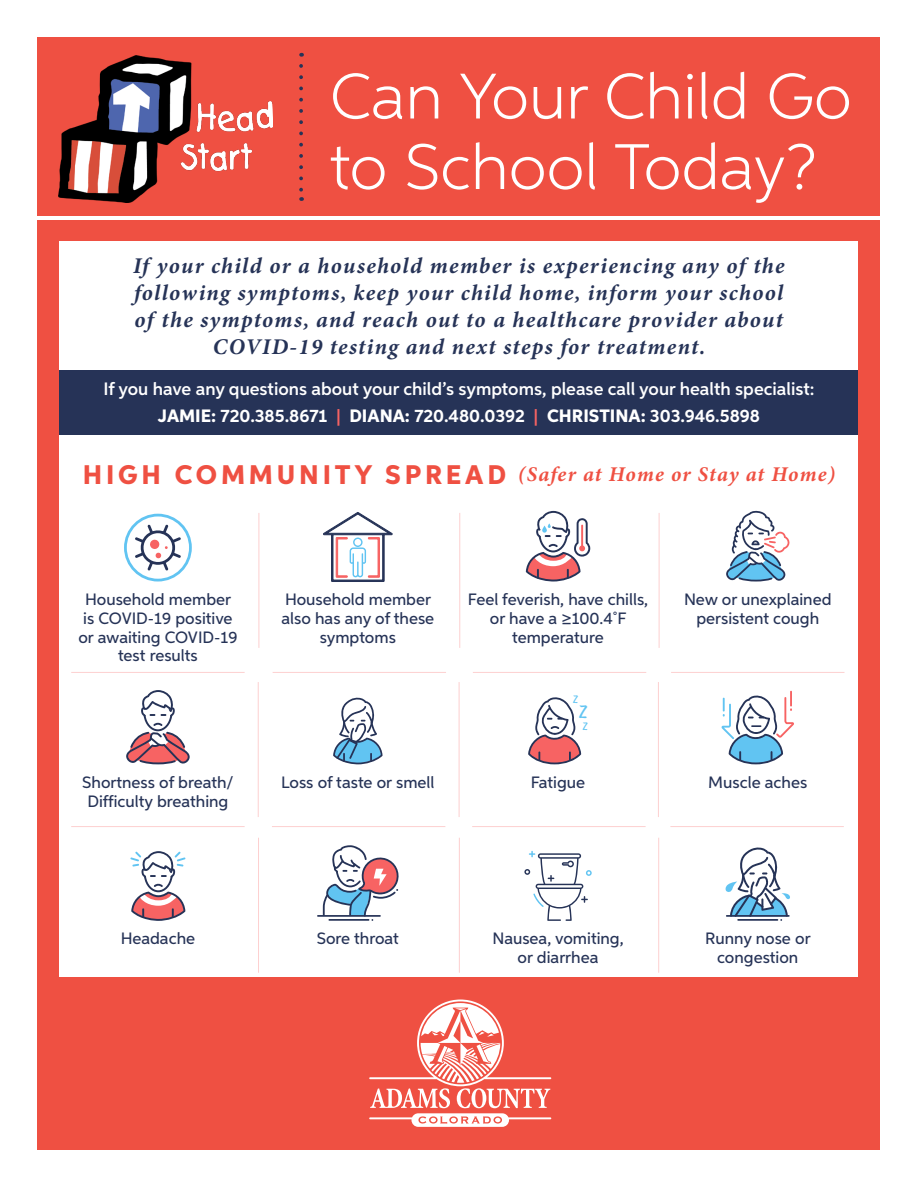
<style>
.page{position:relative;width:918px;height:1188px;background:#fff}
.page>*{position:absolute;margin:0;border:0;box-sizing:border-box;transform-origin:0 0}
.t1{font:300 64.35px/70.5px "Aspira";color:#fff}
.t2{font:italic 700 22.5px/27px "Minion Pro";letter-spacing:.055em;color:#263357;text-align:center}
.t3{font:italic 700 21px "Minion Pro";letter-spacing:.05em;color:#ef5042}
.t4{font:600 18px "Aspira";color:#fff}
.t5{font:700 18px "Aspira";color:#fff}
.body_copy_symptoms{font:16.8px "Eds Market Narrow";color:#61c4f2}
.body_copy_symptoms-2{font:500 16.5px/18.8px "Aspira";color:#263357;text-align:center}
.body_copy_symptoms-3{font:10.05px "Eds Market Narrow";color:#61c4f2}
.s1{font-weight:800}
.s2{color:#f76363}
.s3{font-family:"Aspira";font-weight:800;font-style:normal;font-size:27px}
</style>
<div class="page">
<div style="left:38px;top:38px;width:842px;height:178px;background:#ef5042"></div>
<div style="left:38px;top:220px;width:842px;height:930px;background:#ef5042"></div>
<div style="left:60px;top:241px;width:798px;height:735px;background:#fff"></div>
<img style="left:58px;top:55px;width:214px;height:148px">
<svg style="left:299px;top:66px;width:4px;height:135px"></svg>
<svg style="left:369px;top:1000px;width:182px;height:127px"></svg>
<div style="left:60px;top:370px;width:798px;height:65px;background:#263357"></div>
<svg style="left:721px;top:691px;width:73px;height:73px"></svg>
<svg style="left:333px;top:697px;width:50px;height:67px"></svg>
<svg style="left:528px;top:697px;width:53px;height:67px"></svg>
<svg style="left:126px;top:690px;width:64px;height:74px"></svg>
<svg style="left:130px;top:851px;width:56px;height:70px"></svg>
<svg style="left:524px;top:851px;width:68px;height:70px"></svg>
<svg style="left:725px;top:847px;width:65px;height:74px"></svg>
<hr style="left:726px;top:915px;width:64px;height:2px;background:#263357">
<hr style="left:737px;top:919px;width:41px;height:2px;background:#263357">
<svg style="left:323px;top:845px;width:76px;height:76px"></svg>
<hr style="left:317px;top:915px;width:64px;height:2px;background:#263357">
<hr style="left:328px;top:919px;width:41px;height:2px;background:#263357">
<svg style="left:526px;top:511px;width:64px;height:71px"></svg>
<svg style="left:726px;top:510px;width:64px;height:72px"></svg>
<svg style="left:323px;top:512px;width:70px;height:70px"></svg>
<svg style="left:124px;top:514px;width:68px;height:68px"></svg>
<hr style="left:258px;top:513px;width:1px;height:135px;background:#fdd0d0">
<hr style="left:459px;top:513px;width:1px;height:135px;background:#fdd0d0">
<hr style="left:659px;top:513px;width:1px;height:135px;background:#fdd0d0">
<hr style="left:71px;top:672px;width:174px;height:1px;background:#fdd0d0">
<hr style="left:273px;top:672px;width:173px;height:1px;background:#fdd0d0">
<hr style="left:473px;top:672px;width:173px;height:1px;background:#fdd0d0">
<hr style="left:671px;top:672px;width:174px;height:1px;background:#fdd0d0">
<hr style="left:258px;top:682px;width:1px;height:135px;background:#fdd0d0">
<hr style="left:459px;top:682px;width:1px;height:135px;background:#fdd0d0">
<hr style="left:658px;top:682px;width:1px;height:135px;background:#fdd0d0">
<hr style="left:71px;top:826px;width:174px;height:1px;background:#fdd0d0">
<hr style="left:272px;top:826px;width:173px;height:1px;background:#fdd0d0">
<hr style="left:472px;top:826px;width:174px;height:1px;background:#fdd0d0">
<hr style="left:670px;top:826px;width:174px;height:1px;background:#fdd0d0">
<hr style="left:258px;top:838px;width:1px;height:135px;background:#fdd0d0">
<hr style="left:459px;top:838px;width:1px;height:135px;background:#fdd0d0">
<hr style="left:658px;top:838px;width:1px;height:135px;background:#fdd0d0">
<p class="t1" style="left:330px;top:60px;width:523px">Can Your Child Go to School Today?</p>
<p class="t2" style="left:133px;top:253px;width:653px">If your child or a household member is experiencing any of the following symptoms, keep your child home, inform your school of the symptoms, and reach out to a healthcare provider about COVID-19 testing and next steps for treatment.</p>
<p class="t4" style="left:103px;top:377px;width:713px">If you have any questions about your child’s symptoms, please call your health specialist:</p>
<p class="t5" style="left:158px;top:404px;width:604px"><span class="s1">JAMIE:</span> 720.385.8671 <span class="s2">|</span> <span class="s1">DIANA:</span> 720.480.0392 <span class="s2">|</span> <span class="s1">CHRISTINA:</span> 303.946.5898</p>
<p class="t3" style="left:83px;top:461px;width:754px"><span class="s3">HIGH COMMUNITY SPREAD</span> (Safer at Home or Stay at Home)</p>
<p class="body_copy_symptoms-2" style="left:78px;top:590px;width:161px">Household member is COVID-19 positive or awaiting COVID-19 test results</p>
<p class="body_copy_symptoms-2" style="left:281px;top:590px;width:154px">Household member also has any of these symptoms</p>
<p class="body_copy_symptoms-2" style="left:468px;top:590px;width:182px">Feel feverish, have chills, or have a ≥100.4˚F temperature</p>
<p class="body_copy_symptoms-2" style="left:684px;top:590px;width:149px">New or unexplained persistent cough</p>
<p class="body_copy_symptoms-3" style="left:573px;top:693px;width:7px">Z</p>
<p class="body_copy_symptoms" style="left:579px;top:701px;width:10px">Z</p>
<p class="body_copy_symptoms-3" style="left:583px;top:719px;width:7px">Z</p>
<p class="body_copy_symptoms-2" style="left:82px;top:773px;width:153px">Shortness of breath/</p>
<p class="body_copy_symptoms-2" style="left:281px;top:773px;width:155px">Loss of taste or smell</p>
<p class="body_copy_symptoms-2" style="left:531px;top:773px;width:56px">Fatigue</p>
<p class="body_copy_symptoms-2" style="left:708px;top:773px;width:101px">Muscle aches</p>
<p class="body_copy_symptoms-2" style="left:87px;top:792px;width:142px">Difficulty breathing</p>
<p class="body_copy_symptoms-2" style="left:121px;top:929px;width:76px">Headache</p>
<p class="body_copy_symptoms-2" style="left:492px;top:929px;width:133px">Nausea, vomiting, or diarrhea</p>
<p class="body_copy_symptoms-2" style="left:705px;top:929px;width:107px">Runny nose or congestion</p>
<p class="body_copy_symptoms-2" style="left:317px;top:929px;width:84px">Sore throat</p>
</div>
